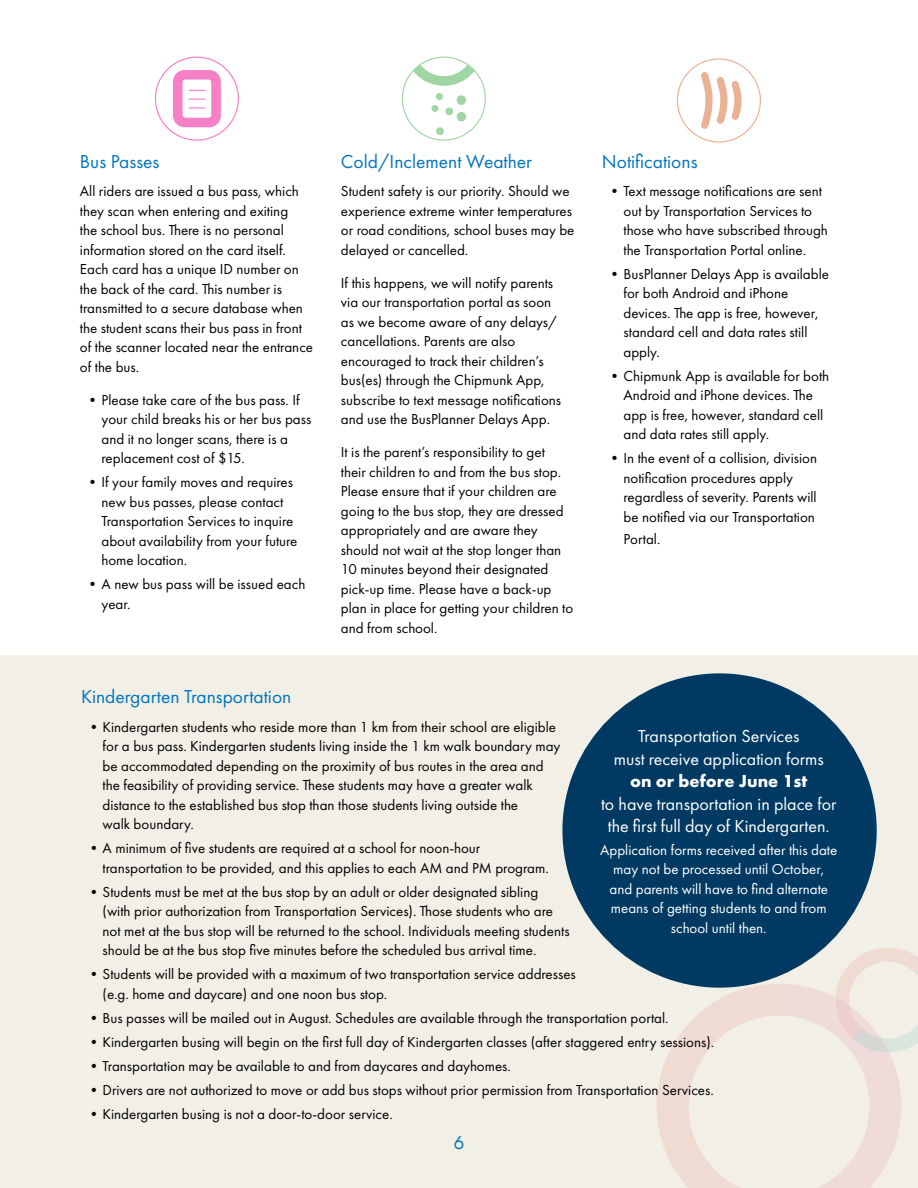
<style>
.page{position:relative;width:918px;height:1188px;background:#fff}
.page>*{position:absolute;margin:0;border:0;box-sizing:border-box;transform-origin:0 0}
.t1{font:19.5px "Futura PT";color:#0076c0}
.t2{font:18px/22.5px "Futura PT";color:#fff;text-align:center}
.t3{font:700 18px "Futura PT";color:#fff}
.t4{font:15px/19.5px "Futura PT";color:#000}
.t5{font:15px/19.5px "Futura PT";color:#fff;text-align:center}
</style>
<div class="page">
<div style="left:0;top:655px;width:918px;height:533px;background:#f1efe6"></div>
<svg style="left:657px;top:948px;width:261px;height:240px"></svg>
<svg style="left:405px;top:57px;width:78px;height:29px"></svg>
<div style="left:173px;top:70px;width:48px;height:57px;border:10px solid #ec008c;border-radius:7px"></div>
<svg style="left:189px;top:90px;width:16px;height:1px"></svg>
<svg style="left:189px;top:99px;width:16px;height:1px"></svg>
<svg style="left:189px;top:107px;width:16px;height:2px"></svg>
<svg style="left:457px;top:95px;width:9px;height:10px"></svg>
<svg style="left:445px;top:107px;width:8px;height:8px"></svg>
<div style="left:436px;top:93px;width:7px;height:7px;background:#a0d6a4;border-radius:50%"></div>
<svg style="left:456px;top:112px;width:10px;height:10px"></svg>
<svg style="left:436px;top:127px;width:8px;height:8px"></svg>
<svg style="left:431px;top:105px;width:8px;height:7px"></svg>
<svg style="left:701px;top:67px;width:44px;height:62px"></svg>
<div style="left:562px;top:673px;width:315px;height:315px;background:#003a63;border-radius:50%"></div>
<h1 class="t1" style="left:80px;top:150px;width:81px">Bus Passes</h1>
<p class="t4" style="left:80px;top:182px;width:235px">All riders are issued a bus pass, which they scan when entering and exiting<br>the school bus. There is no personal information stored on the card itself.<br>Each card has a unique ID number on the back of the card. This number is transmitted to a secure database when the student scans their bus pass in front of the scanner located near the entrance of the bus.</p>
<p class="t4" style="left:102px;top:390px;width:211px;text-indent:-16px">•Please take care of the bus pass. If your child breaks his or her bus pass and it no longer scans, there is a replacement cost of $15.</p>
<p class="t4" style="left:102px;top:473px;width:197px;text-indent:-16px">•If your family moves and requires new bus passes, please contact<br>Transportation Services to inquire about availability from your future home location.</p>
<p class="t4" style="left:102px;top:575px;width:205px;text-indent:-16px">•A new bus pass will be issued each year.</p>
<h1 class="t1" style="left:341px;top:150px;width:193px">Cold/Inclement Weather</h1>
<p class="t4" style="left:341px;top:182px;width:235px">Student safety is our priority. Should we experience extreme winter temperatures or road conditions, school buses may be delayed or cancelled.</p>
<p class="t4" style="left:341px;top:273px;width:222px">If this happens, we will notify parents via our transportation portal as soon as we become aware of any delays/ cancellations. Parents are also encouraged to track their children’s bus(es) through the Chipmunk App, subscribe to text message notifications and use the BusPlanner Delays App.</p>
<p class="t4" style="left:341px;top:443px;width:234px">It is the parent’s responsibility to get their children to and from the bus stop.<br>Please ensure that if your children are going to the bus stop, they are dressed appropriately and are aware they should not wait at the stop longer than 10 minutes beyond their designated pick-up time. Please have a back-up plan in place for getting your children to and from school.</p>
<h1 class="t1" style="left:602px;top:150px;width:97px">Notifications</h1>
<p class="t4" style="left:624px;top:182px;width:206px;text-indent:-16px">•Text message notifications are sent out by Transportation Services to those who have subscribed through the Transportation Portal online.</p>
<p class="t4" style="left:624px;top:264px;width:207px;text-indent:-16px">•BusPlanner Delays App is available for both Android and iPhone devices. The app is free, however, standard cell and data rates still apply.</p>
<p class="t4" style="left:624px;top:366px;width:207px;text-indent:-16px">•Chipmunk App is available for both<br>Android and iPhone devices. The app is free, however, standard cell and data rates still apply.</p>
<p class="t4" style="left:624px;top:449px;width:195px;text-indent:-16px">•In the event of a collision, division notification procedures apply regardless of severity. Parents will be notified via our Transportation</p>
<p class="t4" style="left:624px;top:530px;width:38px">Portal.</p>
<h1 class="t1" style="left:81px;top:685px;width:212px">Kindergarten Transportation</h1>
<p class="t4" style="left:103px;top:717px;width:459px;text-indent:-16px">•Kindergarten students who reside more than 1 km from their school are eligible for a bus pass. Kindergarten students living inside the 1 km walk boundary may be accommodated depending on the proximity of bus routes in the area and the feasibility of providing service. These students may have a greater walk distance to the established bus stop than those students living outside the<br>walk boundary.</p>
<p class="t4" style="left:103px;top:838px;width:448px;text-indent:-16px">•A minimum of five students are required at a school for noon-hour transportation to be provided, and this applies to each AM and PM program.</p>
<p class="t4" style="left:103px;top:882px;width:469px;text-indent:-16px">•Students must be met at the bus stop by an adult or older designated sibling (with prior authorization from Transportation Services). Those students who are not met at the bus stop will be returned to the school. Individuals meeting students should be at the bus stop five minutes before the scheduled bus arrival time.</p>
<p class="t4" style="left:103px;top:964px;width:475px;text-indent:-16px">•Students will be provided with a maximum of two transportation service addresses (e.g. home and daycare) and one noon bus stop.</p>
<p class="t4" style="left:86px;top:1008px;width:584px">•Bus passes will be mailed out in August. Schedules are available through the transportation portal.</p>
<p class="t4" style="left:86px;top:1032px;width:629px">•Kindergarten busing will begin on the first full day of Kindergarten classes (after staggered entry sessions).</p>
<p class="t4" style="left:86px;top:1056px;width:426px">•Transportation may be available to and from daycares and dayhomes.</p>
<p class="t4" style="left:86px;top:1080px;width:629px">•Drivers are not authorized to move or add bus stops without prior permission from Transportation Services.</p>
<p class="t4" style="left:86px;top:1104px;width:308px">•Kindergarten busing is not a door-to-door service.</p>
<p class="t2" style="left:614px;top:725px;width:212px">Transportation Services<br>must receive application forms</p>
<p class="t3" style="left:630px;top:770px;width:179px">on or before June 1st</p>
<p class="t2" style="left:601px;top:792px;width:237px">to have transportation in place for the first full day of Kindergarten.</p>
<p class="t5" style="left:600px;top:840px;width:239px">Application forms received after this date may not be processed until October, and parents will have to find alternate means of getting students to and from school until then.</p>
<h1 class="t1" style="left:453px;top:1131px;width:13px">6</h1>
</div>
